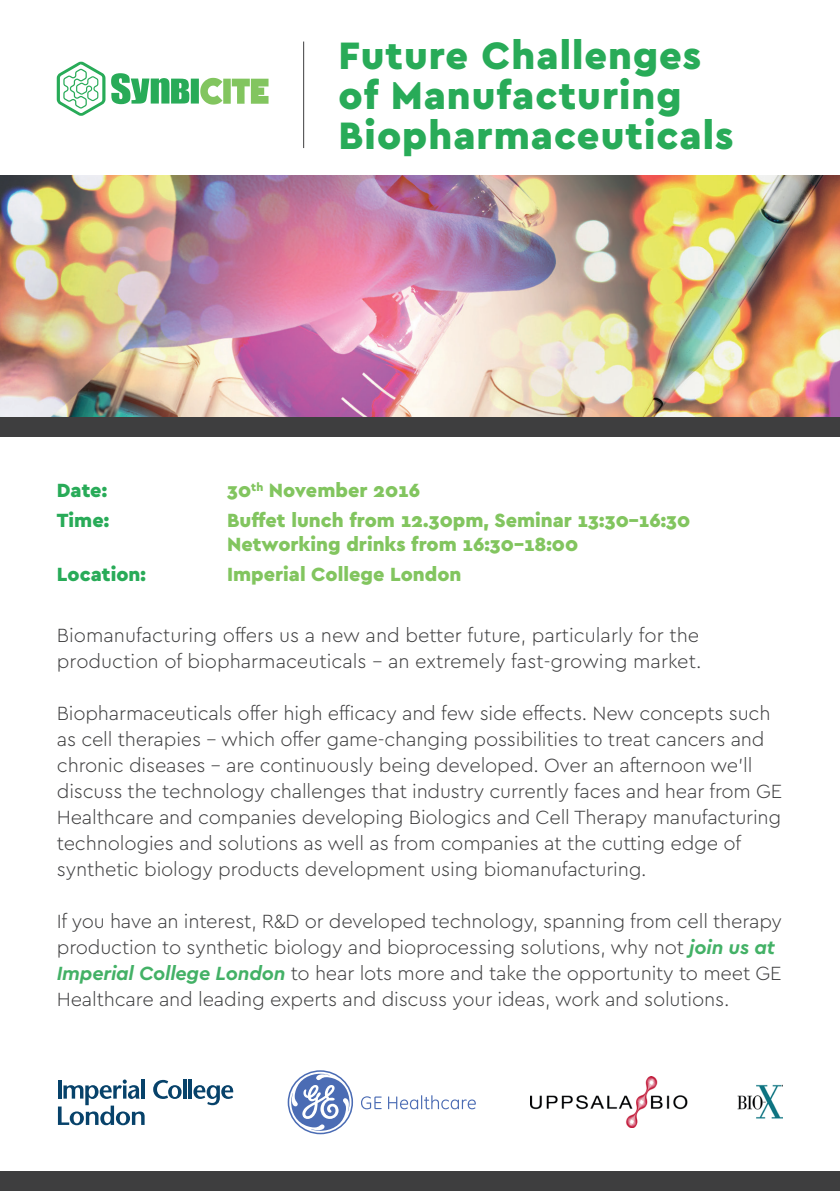
<style>
.page{position:relative;width:840px;height:1191px;background:#fff}
.page>*{position:absolute;margin:0;border:0;box-sizing:border-box;transform-origin:0 0}
.t1{font:900 40px/40px "Cera GR";letter-spacing:.025em;color:#28ab58}
.t2{font:300 20px/26px "Cera GR";letter-spacing:-.01em;color:#3e3e3f}
.t3{font:900 20px/24px "Cera GR";color:#82c55f}
.t4{font:900 20px "Cera GR";color:#28ab58}
.s1{font-weight:700;font-style:italic;color:#43b166}
</style>
<div class="page">
<img style="left:0;top:175px;width:839px;height:242px">
<svg style="left:57px;top:62px;width:48px;height:54px"></svg>
<svg style="left:111px;top:73px;width:157px;height:32px"></svg>
<hr style="left:303px;top:42px;width:1px;height:106px;background:#3e3e3f">
<div style="left:0;top:417px;width:839px;height:19px;background:#3e3e3f"></div>
<div style="left:0;top:1171px;width:839px;height:20px;background:#3e3e3f"></div>
<img style="left:530px;top:1077px;width:251px;height:50px">
<svg style="left:287px;top:1070px;width:66px;height:64px"></svg>
<svg style="left:361px;top:1096px;width:20px;height:13px"></svg>
<svg style="left:388px;top:1095px;width:87px;height:14px"></svg>
<svg style="left:153px;top:1080px;width:28px;height:19px"></svg>
<hr style="left:183px;top:1079px;width:3px;height:19px;background:#07426a">
<hr style="left:188px;top:1079px;width:4px;height:19px;background:#07426a">
<svg style="left:193px;top:1085px;width:40px;height:20px"></svg>
<svg style="left:58px;top:1079px;width:86px;height:46px"></svg>
<h1 class="t1" style="left:338px;top:36px;width:396px">Future Challenges of Manufacturing<br>Biopharmaceuticals</h1>
<p class="t4" style="left:57px;top:479px;width:52px">Date:</p>
<p class="t3" style="left:227px;top:479px;width:194px">30<sup>th</sup> November 2016</p>
<p class="t4" style="left:57px;top:509px;width:54px">Time:</p>
<p class="t3" style="left:227px;top:508px;width:464px">Buffet lunch from 12.30pm, Seminar 13:30–16:30<br>Networking drinks from 16:30–18:00</p>
<p class="t4" style="left:57px;top:562px;width:90px">Location:</p>
<p class="t3" style="left:227px;top:562px;width:236px">Imperial College London</p>
<p class="t2" style="left:57px;top:622px;width:645px">Biomanufacturing offers us a new and better future, particularly for the production of biopharmaceuticals – an extremely fast-growing market.</p>
<p class="t2" style="left:57px;top:700px;width:726px">Biopharmaceuticals offer high efficacy and few side effects. New concepts such as cell therapies - which offer game-changing possibilities to treat cancers and chronic diseases - are continuously being developed. Over an afternoon we’ll discuss the technology challenges that industry currently faces and hear from GE Healthcare and companies developing Biologics and Cell Therapy manufacturing technologies and solutions as well as from companies at the cutting edge of synthetic biology products development using biomanufacturing.</p>
<p class="t2" style="left:57px;top:908px;width:726px">If you have an interest, R&amp;D or developed technology, spanning from cell therapy production to synthetic biology and bioprocessing solutions, why not <span class="s1">join us at Imperial College London</span> to hear lots more and take the opportunity to meet GE Healthcare and leading experts and discuss your ideas, work and solutions.</p>
</div>
